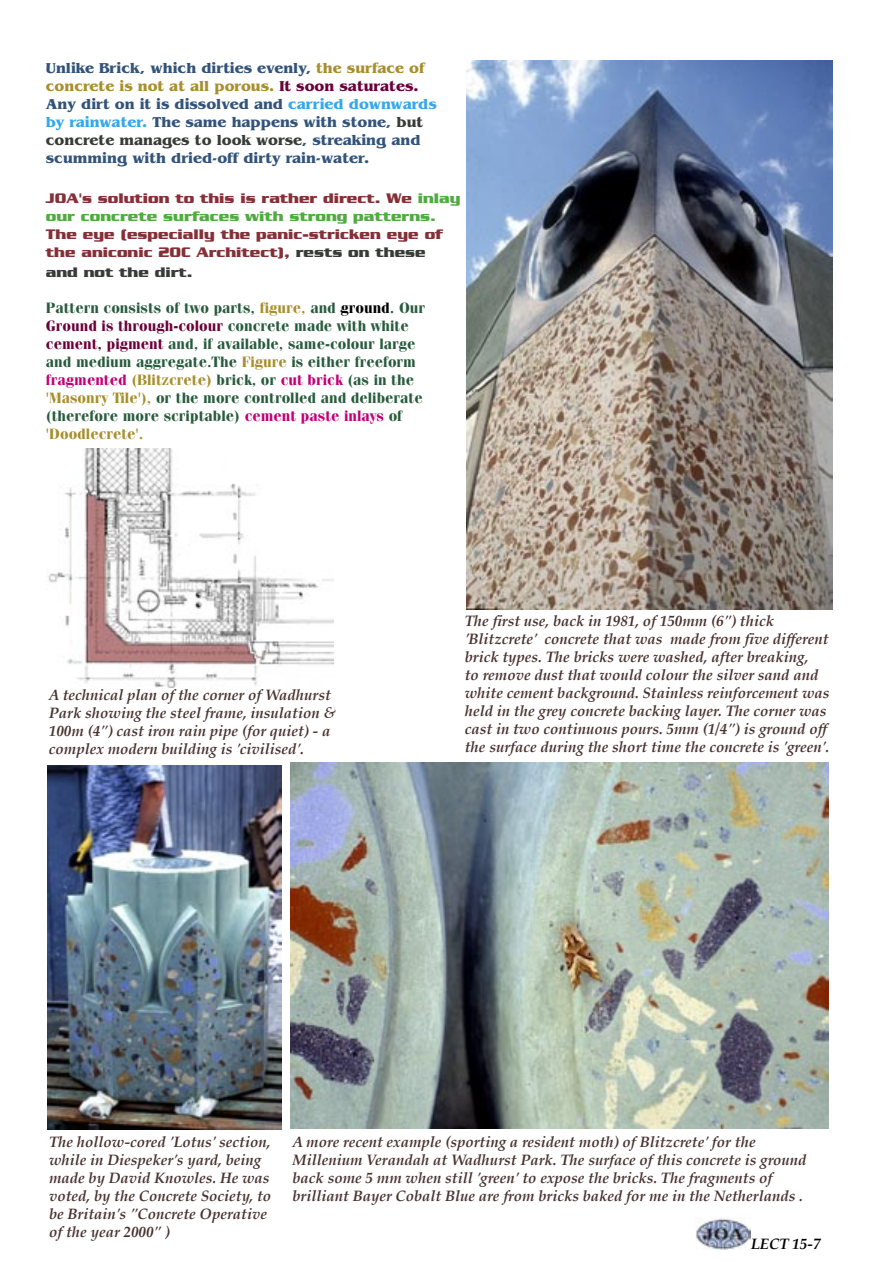
<style>
.page{position:relative;width:893px;height:1263px;background:#fff}
.page>*{position:absolute;margin:0;border:0;box-sizing:border-box;transform-origin:0 0}
.Palatino_Ital_10_Arcade{font:italic 700 15px/18px "Palatino";color:#493330}
.ITC_Feniche_10_Blck{font:700 15px/18px "Fenice";color:#295c3e}
.Eras_Demi_10_Blck{font:700 15px/18px "Benguiat";color:#32537a}
.News_Gothic_11_Arcade{font:700 15px/18px "Serpentine";color:#853038}
.News_Gothic_11_Arcade-2{font:700 15px "Serpentine";color:#383b37}
.t1{font:italic 700 15px "Palatino";color:#000}
.s1{color:#a88f2d}
.s2{color:#6a0139}
.s3{color:#36a7e9}
.s4{color:#383b37}
.s5{color:#52aa43}
.s6{color:#000}
.s7{color:#c10077}
</style>
<div class="page">
<img style="left:696px;top:1217px;width:55px;height:32px">
<img style="left:48px;top:765px;width:234px;height:365px">
<img style="left:291px;top:762px;width:537px;height:366px">
<img style="left:466px;top:61px;width:366px;height:548px">
<img style="left:48px;top:448px;width:286px;height:240px">
<p class="Eras_Demi_10_Blck" style="left:46px;top:59px;width:392px">Unlike Brick, which dirties evenly, <span class="s1">the surface of concrete is not at all porous.</span> <span class="s2">It soon saturates.<br></span>Any dirt on it is dissolved and <span class="s3">carried downwards by rainwater.</span> The same happens with stone, <span class="s4">but concrete manages to look worse</span>, streaking and scumming with dried-off dirty rain-water.</p>
<p class="News_Gothic_11_Arcade" style="left:46px;top:189px;width:416px">JOA's solution to this is rather direct. We <span class="s5">inlay our concrete surfaces with strong patterns.<br></span>The eye (especially the panic-stricken eye of the aniconic 20C Architect), <span class="s4">rests on these</span></p>
<p class="News_Gothic_11_Arcade-2" style="left:46px;top:263px;width:148px">and not the dirt.</p>
<p class="ITC_Feniche_10_Blck" style="left:46px;top:298px;width:381px">Pattern consists of two parts, <span class="s1">figure,</span> and <span class="s6">ground</span>. Our <span class="s2">Ground is through-colour</span> concrete made with white <span class="s2">cement, pigment</span> and, if available, same-colour large and medium aggregate.The <span class="s1">Figure</span> is either freeform <span class="s7">fragmented</span> <span class="s1">(Blitzcrete)</span> brick, or <span class="s7">cut brick</span> (as in the <span class="s1">'Masonry Tile'),</span> or the more controlled and deliberate (therefore more scriptable) <span class="s7">cement paste inlays</span> of <span class="s1">'Doodlecrete'.</span></p>
<p class="Palatino_Ital_10_Arcade" style="left:49px;top:688px;width:289px">A technical plan of the corner of Wadhurst Park showing the steel frame, insulation &amp; 100m (4") cast iron rain pipe (for quiet) - a complex modern building is 'civilised'.</p>
<p class="Palatino_Ital_10_Arcade" style="left:465px;top:613px;width:366px">The first use, back in 1981, of 150mm (6") thick 'Blitzcrete' concrete that was made from five different brick types. The bricks were washed, after breaking,<br>to remove dust that would colour the silver sand and white cement background. Stainless reinforcement was held in the grey concrete backing layer. The corner was cast in two continuous pours. 5mm (1/4") is ground off the surface during the short time the concrete is 'green'.</p>
<p class="Palatino_Ital_10_Arcade" style="left:49px;top:1134px;width:224px">The hollow-cored 'Lotus' section, while in Diespeker's yard, being made by David Knowles. He was voted, by the Concrete Society, to be Britain's "Concrete Operative of the year 2000" )</p>
<p class="Palatino_Ital_10_Arcade" style="left:293px;top:1134px;width:516px">A more recent example (sporting a resident moth) of Blitzcrete' for the Millenium Verandah at Wadhurst Park. The surface of this concrete is ground back some 5 mm when still 'green' to expose the bricks. The fragments of brilliant Bayer Cobalt Blue are from bricks baked for me in the Netherlands .</p>
<p class="t1" style="left:751px;top:1235px;width:71px">LECT 15-7</p>
</div>
